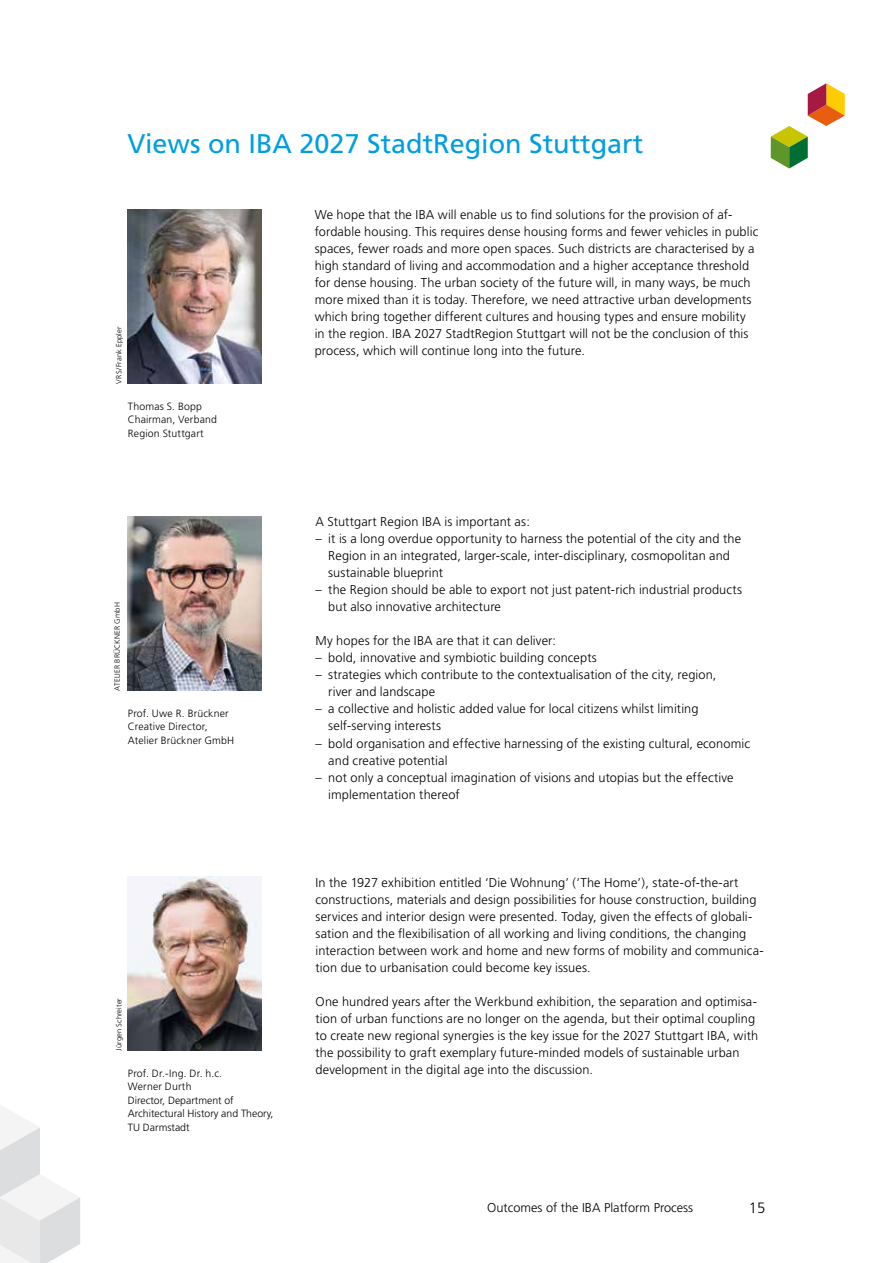
<style>
.page{position:relative;width:893px;height:1263px;background:#fff}
.page>*{position:absolute;margin:0;border:0;box-sizing:border-box;transform-origin:0 0}
.t1{font:27px "Frutiger";color:#009ee1}
.t2{font:300 15px "Frutiger";color:#000}
.t3{font:300 12.75px/17px "Frutiger";letter-spacing:.01em;color:#000}
.t4{font:300 10.5px/13.5px "Frutiger";letter-spacing:.01em;color:#000}
.t5{font:300 7.5px "Frutiger";letter-spacing:.02em;color:#000}
</style>
<div class="page">
<svg style="left:0;top:1105px;width:80px;height:158px"></svg>
<img style="left:128px;top:517px;width:133px;height:174px">
<img style="left:128px;top:877px;width:133px;height:174px">
<img style="left:128px;top:209px;width:133px;height:174px">
<svg style="left:771px;top:83px;width:74px;height:86px"></svg>
<h1 class="t1" style="left:128px;top:133px;width:517px">Views on IBA 2027 StadtRegion Stuttgart</h1>
<p class="t5" style="left:115px;top:383px;width:59px;rotate:-90deg">VRS/Frank Eppler</p>
<p class="t4" style="left:128px;top:400px;width:91px">Thomas S. Bopp<br>Chairman, Verband<br>Region Stuttgart</p>
<p class="t5" style="left:114px;top:691px;width:90px;rotate:-90deg">ATELIER BRÜCKNER GmbH</p>
<p class="t4" style="left:128px;top:707px;width:108px">Prof. Uwe R. Brückner<br>Creative Director,<br>Atelier Brückner GmbH</p>
<p class="t5" style="left:115px;top:1051px;width:54px;rotate:-90deg">Jürgen Schreiter</p>
<p class="t4" style="left:128px;top:1067px;width:147px">Prof. Dr.-Ing. Dr. h.c.<br>Werner Durth<br>Director, Department of<br>Architectural History and Theory,<br>TU Darmstadt</p>
<p class="t3" style="left:315px;top:206px;width:445px">We hope that the IBA will enable us to find solutions for the provision of af&shy;fordable housing. This requires dense housing forms and fewer vehicles in public spaces, fewer roads and more open spaces. Such districts are characterised by a high standard of living and accommodation and a higher acceptance threshold for dense housing. The urban society of the future will, in many ways, be much more mixed than it is today. Therefore, we need attractive urban developments which bring together different cultures and housing types and ensure mobility in the region. IBA 2027 StadtRegion Stuttgart will not be the conclusion of this process, which will continue long into the future.</p>
<p class="t3" style="left:316px;top:514px;width:216px">A Stuttgart Region IBA is important as:</p>
<p class="t3" style="left:328px;top:531px;width:414px;text-indent:-13px">– it is a long overdue opportunity to harness the potential of the city and the<br>Region in an integrated, larger-scale, inter-disciplinary, cosmopolitan and sustainable blueprint</p>
<p class="t3" style="left:328px;top:582px;width:415px;text-indent:-13px">– the Region should be able to export not just patent-rich industrial products but also innovative architecture</p>
<p class="t3" style="left:316px;top:633px;width:242px">My hopes for the IBA are that it can deliver:</p>
<p class="t3" style="left:316px;top:650px;width:283px">– bold, innovative and symbiotic building concepts</p>
<p class="t3" style="left:328px;top:667px;width:390px;text-indent:-13px">– strategies which contribute to the contextualisation of the city, region, river and landscape</p>
<p class="t3" style="left:328px;top:701px;width:372px;text-indent:-13px">– a collective and holistic added value for local citizens whilst limiting self-serving interests</p>
<p class="t3" style="left:328px;top:735px;width:423px;text-indent:-13px">– bold organisation and effective harnessing of the existing cultural, economic and creative potential</p>
<p class="t3" style="left:328px;top:769px;width:407px;text-indent:-13px">– not only a conceptual imagination of visions and utopias but the effective implementation thereof</p>
<p class="t3" style="left:316px;top:874px;width:450px">In the 1927 exhibition entitled ‘Die Wohnung’ (‘The Home’), state-of-the-art constructions, materials and design possibilities for house construction, building services and interior design were presented. Today, given the effects of globali&shy;sation and the flexibilisation of all working and living conditions, the changing interaction between work and home and new forms of mobility and communica&shy;tion due to urbanisation could become key issues.</p>
<p class="t3" style="left:316px;top:993px;width:444px">One hundred years after the Werkbund exhibition, the separation and optimisa&shy;tion of urban functions are no longer on the agenda, but their optimal coupling to create new regional synergies is the key issue for the 2027 Stuttgart IBA, with the possibility to graft exemplary future-minded models of sustainable urban development in the digital age into the discussion.</p>
<p class="t3" style="left:487px;top:1199px;width:207px">Outcomes of the IBA Platform Process</p>
<p class="t2" style="left:749px;top:1200px;width:18px">15</p>
</div>
